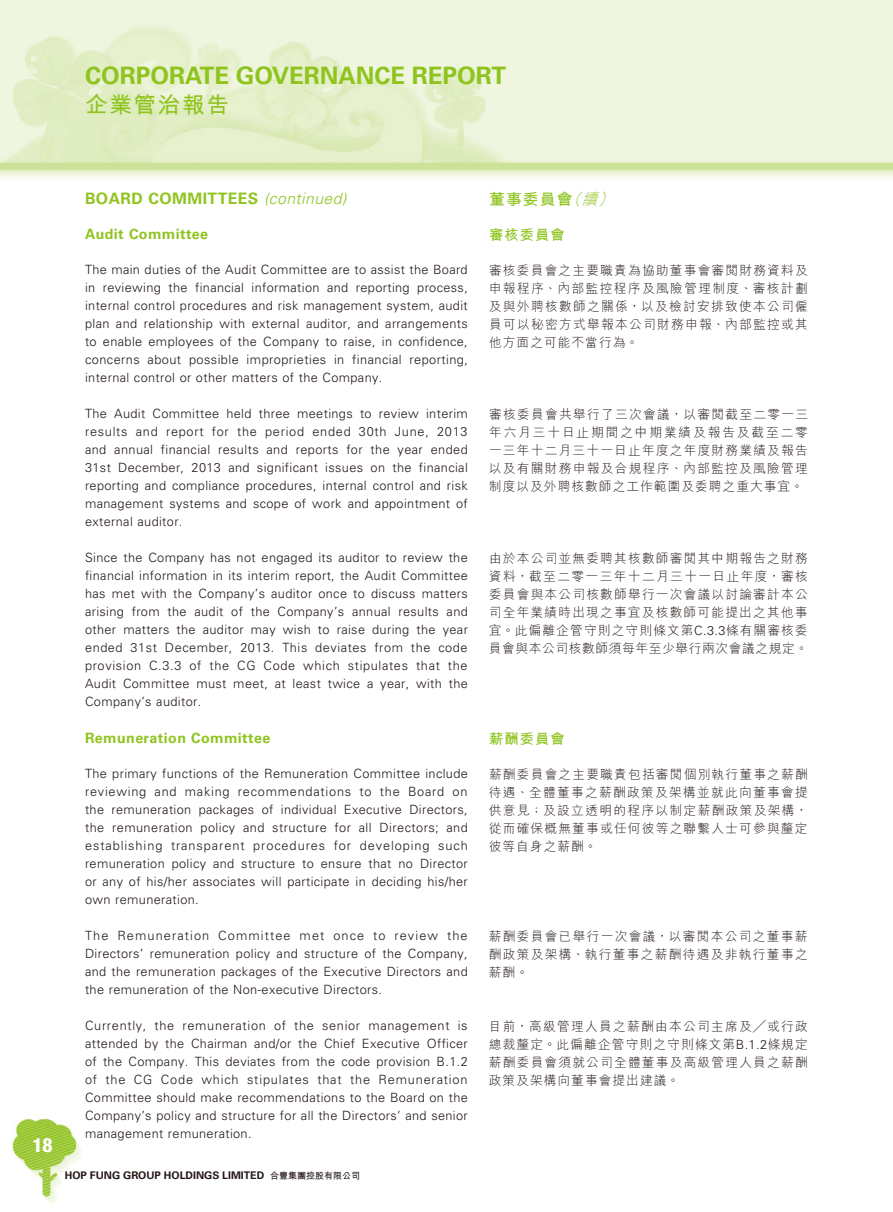
<style>
.page{position:relative;width:893px;height:1212px;background:#fff}
.page>*{position:absolute;margin:0;border:0;box-sizing:border-box;transform-origin:0 0}
.t1{font:700 24px "Univers LT Std";color:#8fc41f}
.t2{font:700 22.5px "M Hei HK";letter-spacing:.08em;color:#8fc41f}
.t3{font:800 condensed 19.5px "Helvetica Neue LT Std";color:#fff}
.t4{font:700 15.75px "Univers LT Std";letter-spacing:.03em;color:#8fc41f}
.t5{font:italic 300 15.75px "Univers LT Std";letter-spacing:.03em;color:#8fc41f}
.t6{font:700 15.75px "M Hei HK";letter-spacing:.08em;color:#8fc41f}
.t7{font:700 14.25px "Univers LT Std";letter-spacing:.03em;color:#8fc41f}
.t8{font:700 14.25px "M Hei HK";letter-spacing:.08em;color:#8fc41f}
.t9{font:300 12.75px/18px "Univers LT Std";letter-spacing:.03em;color:#231916;text-align:justify}
.t10{font:300 12.75px/18px "M Hei HK";letter-spacing:.09em;color:#231916;text-align:justify}
.t11{font:700 10.5px "Univers LT Std";color:#231916}
.s1{font-family:"M Hei HK";font-size:9px}
.s2{font-weight:300;font-style:italic}
.s3{font-family:"Univers LT Std"}
</style>
<div class="page">
<img style="left:0;top:0;width:893px;height:1203px">
<h1 class="t1" style="left:85px;top:61px;width:422px">CORPORATE GOVERNANCE REPORT</h1>
<h2 class="t2" style="left:85px;top:88px;width:145px">企業管治報告</h2>
<h3 class="t3" style="left:32px;top:1132px;width:22px">18</h3>
<p class="t4" style="left:85px;top:190px;width:134px">BOARD COMMITTEES</p>
<p class="t5" style="left:264px;top:189px;width:84px">(continued)</p>
<p class="t7" style="left:85px;top:226px;width:125px">Audit Committee</p>
<p class="t9" style="left:85px;top:260px;width:384px">The main duties of the Audit Committee are to assist the Board in reviewing the financial information and reporting process, internal control procedures and risk management system, audit plan and relationship with external auditor, and arrangements to enable employees of the Company to raise, in confidence, concerns about possible improprieties in financial reporting, internal control or other matters of the Company.</p>
<p class="t9" style="left:85px;top:404px;width:384px">The Audit Committee held three meetings to review interim results and report for the period ended 30th June, 2013 and annual financial results and reports for the year ended 31st December, 2013 and significant issues on the financial reporting and compliance procedures, internal control and risk management systems and scope of work and appointment of external auditor.</p>
<p class="t9" style="left:85px;top:548px;width:384px">Since the Company has not engaged its auditor to review the financial information in its interim report, the Audit Committee has met with the Company’s auditor once to discuss matters arising from the audit of the Company’s annual results and other matters the auditor may wish to raise during the year ended 31st December, 2013. This deviates from the code provision C.3.3 of the CG Code which stipulates that the Audit Committee must meet, at least twice a year, with the Company’s auditor.</p>
<p class="t7" style="left:85px;top:730px;width:187px">Remuneration Committee</p>
<p class="t9" style="left:85px;top:764px;width:384px">The primary functions of the Remuneration Committee include reviewing and making recommendations to the Board on the remuneration packages of individual Executive Directors, the remuneration policy and structure for all Directors; and establishing transparent procedures for developing such remuneration policy and structure to ensure that no Director or any of his/her associates will participate in deciding his/her own remuneration.</p>
<p class="t9" style="left:85px;top:926px;width:384px">The Remuneration Committee met once to review the Directors’ remuneration policy and structure of the Company, and the remuneration packages of the Executive Directors and the remuneration of the Non-executive Directors.</p>
<p class="t9" style="left:85px;top:1016px;width:384px">Currently, the remuneration of the senior management is attended by the Chairman and/or the Chief Executive Officer of the Company. This deviates from the code provision B.1.2 of the CG Code which stipulates that the Remuneration Committee should make recommendations to the Board on the Company’s policy and structure for all the Directors’ and senior management remuneration.</p>
<p class="t11" style="left:65px;top:1169px;width:297px">HOP FUNG GROUP HOLDINGS LIMITED <span class="s1">合豐集團控股有限公司</span></p>
<p class="t6" style="left:489px;top:188px;width:132px">董事委員會<span class="s2">（續）</span></p>
<p class="t8" style="left:489px;top:224px;width:77px">審核委員會</p>
<p class="t10" style="left:489px;top:261px;width:321px">審核委員會之主要職責為協助董事會審閱財務資料及申報程序、內部監控程序及風險管理制度、審核計劃及與外聘核數師之關係，以及檢討安排致使本公司僱員可以秘密方式舉報本公司財務申報、內部監控或其他方面之可能不當行為。</p>
<p class="t10" style="left:489px;top:405px;width:321px">審核委員會共舉行了三次會議，以審閱截至二零一三年六月三十日止期間之中期業績及報告及截至二零一三年十二月三十一日止年度之年度財務業績及報告以及有關財務申報及合規程序、內部監控及風險管理制度以及外聘核數師之工作範圍及委聘之重大事宜。</p>
<p class="t10" style="left:489px;top:549px;width:321px">由於本公司並無委聘其核數師審閱其中期報告之財務資料，截至二零一三年十二月三十一日止年度，審核委員會與本公司核數師舉行一次會議以討論審計本公司全年業績時出現之事宜及核數師可能提出之其他事宜。此偏離企管守則之守則條文第<span class="s3">C.3.3</span>條有關審核委員會與本公司核數師須每年至少舉行兩次會議之規定。</p>
<p class="t8" style="left:489px;top:728px;width:77px">薪酬委員會</p>
<p class="t10" style="left:489px;top:765px;width:321px">薪酬委員會之主要職責包括審閱個別執行董事之薪酬待遇、全體董事之薪酬政策及架構並就此向董事會提供意見；及設立透明的程序以制定薪酬政策及架構，從而確保概無董事或任何彼等之聯繫人士可參與釐定彼等自身之薪酬。</p>
<p class="t10" style="left:489px;top:927px;width:321px">薪酬委員會已舉行一次會議，以審閱本公司之董事薪酬政策及架構、執行董事之薪酬待遇及非執行董事之薪酬。</p>
<p class="t10" style="left:489px;top:1017px;width:321px">目前，高級管理人員之薪酬由本公司主席及╱或行政總裁釐定。此偏離企管守則之守則條文第<span class="s3">B.1.2</span>條規定薪酬委員會須就公司全體董事及高級管理人員之薪酬政策及架構向董事會提出建議。</p>
</div>
